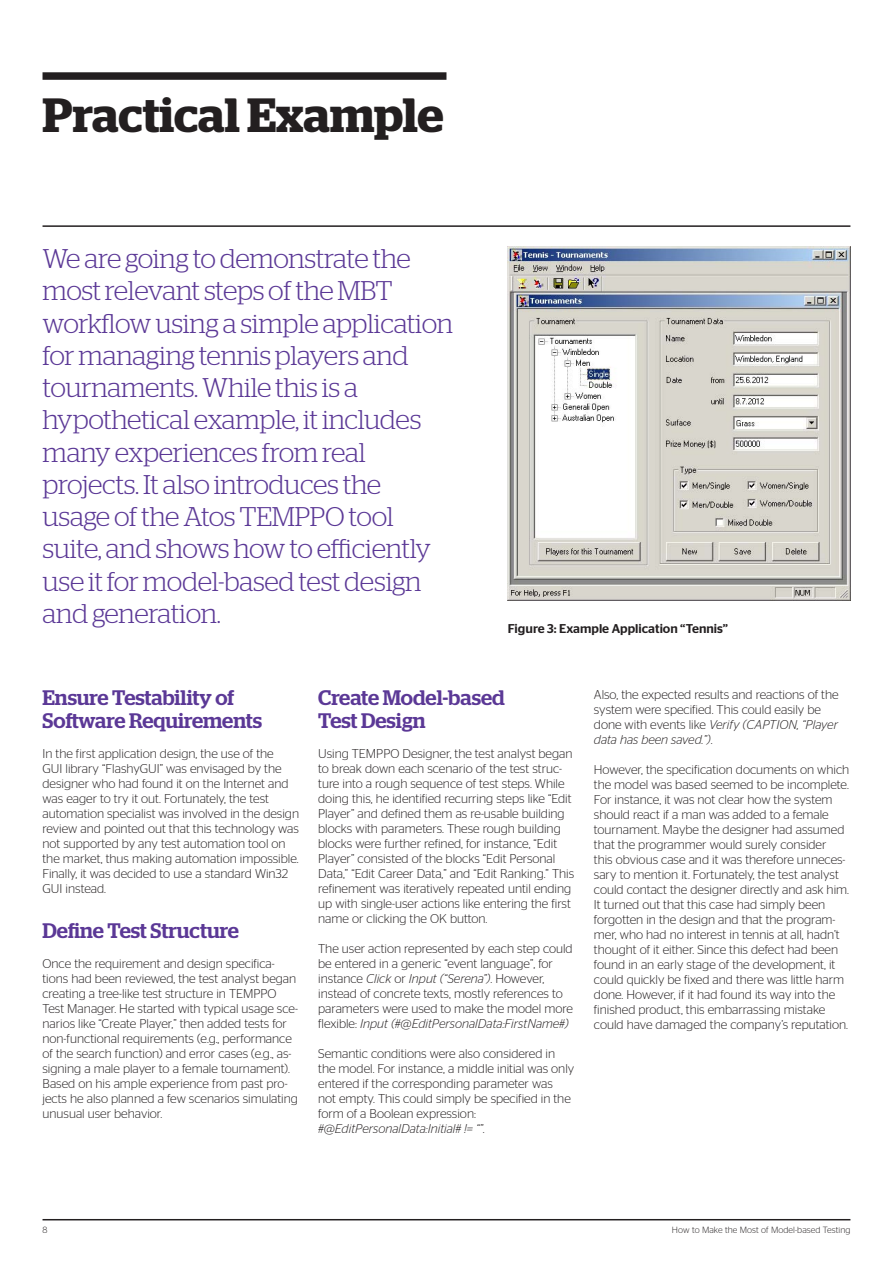
<style>
.page{position:relative;width:893px;height:1263px;background:#fff}
.page>*{position:absolute;margin:0;border:0;box-sizing:border-box;transform-origin:0 0}
.t1{font:600 48px "Stag";letter-spacing:-.005em;color:#231f20}
.t2{font:300 27px/32.2px "Stag";letter-spacing:-.015em;color:#5b3896}
.t3{font:500 21px/22.5px "Stag";color:#5b3896}
.t4{font:300 12.75px/15px "Stag Sans";color:#231f20}
.t5{font:500 12.75px "Stag Sans";color:#231f20}
.t6{font:300 9px "Stag Sans";letter-spacing:.01em;color:#231f20}
.s1{font-style:italic}
</style>
<div class="page">
<hr style="left:43px;top:1219px;width:807px;height:1px;background:#231f20">
<hr style="left:43px;top:225px;width:807px;height:2px;background:#231f20">
<div style="left:43px;top:72px;width:403px;height:8px;background:#231f20"></div>
<img style="left:508px;top:247px;width:342px;height:353px">
<h1 class="t1" style="left:43px;top:87px;width:403px">Practical Example</h1>
<p class="t2" style="left:43px;top:242px;width:412px">We are going to demonstrate the most relevant steps of the MBT workflow using a simple application for managing tennis players and tournaments. While this is a hypothetical example, it includes many experiences from real projects. It also introduces the usage of the Atos TEMPPO tool suite, and shows how to efficiently use it for model-based test design and generation.</p>
<p class="t5" style="left:508px;top:621px;width:222px">Figure 3: Example Application “Tennis”</p>
<h3 class="t3" style="left:43px;top:686px;width:221px">Ensure Testability of<br>Software Requirements</h3>
<p class="t4" style="left:43px;top:746px;width:258px">In the first application design, the use of the<br>GUI library “FlashyGUI” was envisaged by the designer who had found it on the Internet and was eager to try it out. Fortunately, the test automation specialist was involved in the design review and pointed out that this technology was not supported by any test automation tool on the market, thus making automation impossible.<br>Finally, it was decided to use a standard Win32<br>GUI instead.</p>
<h3 class="t3" style="left:43px;top:919px;width:198px">Define Test Structure</h3>
<p class="t4" style="left:43px;top:955px;width:257px">Once the requirement and design specifica&shy;tions had been reviewed, the test analyst began creating a tree-like test structure in TEMPPO Test Manager. He started with typical usage sce&shy;narios like “Create Player,” then added tests for non-functional requirements (e.g., performance of the search function) and error cases (e.g., as&shy;signing a male player to a female tournament).<br>Based on his ample experience from past pro&shy;jects he also planned a few scenarios simulating unusual user behavior.</p>
<h3 class="t3" style="left:318px;top:686px;width:188px">Create Model-based<br>Test Design</h3>
<p class="t4" style="left:318px;top:746px;width:257px">Using TEMPPO Designer, the test analyst began to break down each scenario of the test struc&shy;ture into a rough sequence of test steps. While doing this, he identified recurring steps like “Edit Player” and defined them as re-usable building blocks with parameters. These rough building blocks were further refined, for instance, “Edit Player” consisted of the blocks “Edit Personal Data,” “Edit Career Data,” and “Edit Ranking.” This refinement was iteratively repeated until ending up with single-user actions like entering the first name or clicking the OK button.</p>
<p class="t4" style="left:318px;top:940px;width:256px">The user action represented by each step could be entered in a generic “event language”, for instance <span class="s1">Click</span> or <span class="s1">Input (“Serena”)</span>. However, instead of concrete texts, mostly references to parameters were used to make the model more flexible: <span class="s1">Input (#@EditPersonalData:FirstName#)</span></p>
<p class="t4" style="left:318px;top:1045px;width:258px">Semantic conditions were also considered in the model. For instance, a middle initial was only entered if the corresponding parameter was<br>not empty. This could simply be specified in the form of a Boolean expression: <span class="s1">#@EditPersonalData:Initial# != “”</span>.</p>
<p class="t4" style="left:594px;top:686px;width:246px">Also, the expected results and reactions of the system were specified. This could easily be done with events like <span class="s1">Verify (CAPTION, “Player data has been saved.”)</span>.</p>
<p class="t4" style="left:594px;top:761px;width:257px">However, the specification documents on which the model was based seemed to be incomplete.<br>For instance, it was not clear how the system should react if a man was added to a female tournament. Maybe the designer had assumed that the programmer would surely consider<br>this obvious case and it was therefore unneces&shy;sary to mention it. Fortunately, the test analyst could contact the designer directly and ask him.<br>It turned out that this case had simply been forgotten in the design and that the program&shy;mer, who had no interest in tennis at all, hadn’t thought of it either. Since this defect had been found in an early stage of the development, it could quickly be fixed and there was little harm done. However, if it had found its way into the finished product, this embarrassing mistake could have damaged the company’s reputation.</p>
<p class="t6" style="left:43px;top:1225px;width:6px">8</p>
<p class="t6" style="left:672px;top:1225px;width:180px">How to Make the Most of Model-based Testing</p>
</div>
